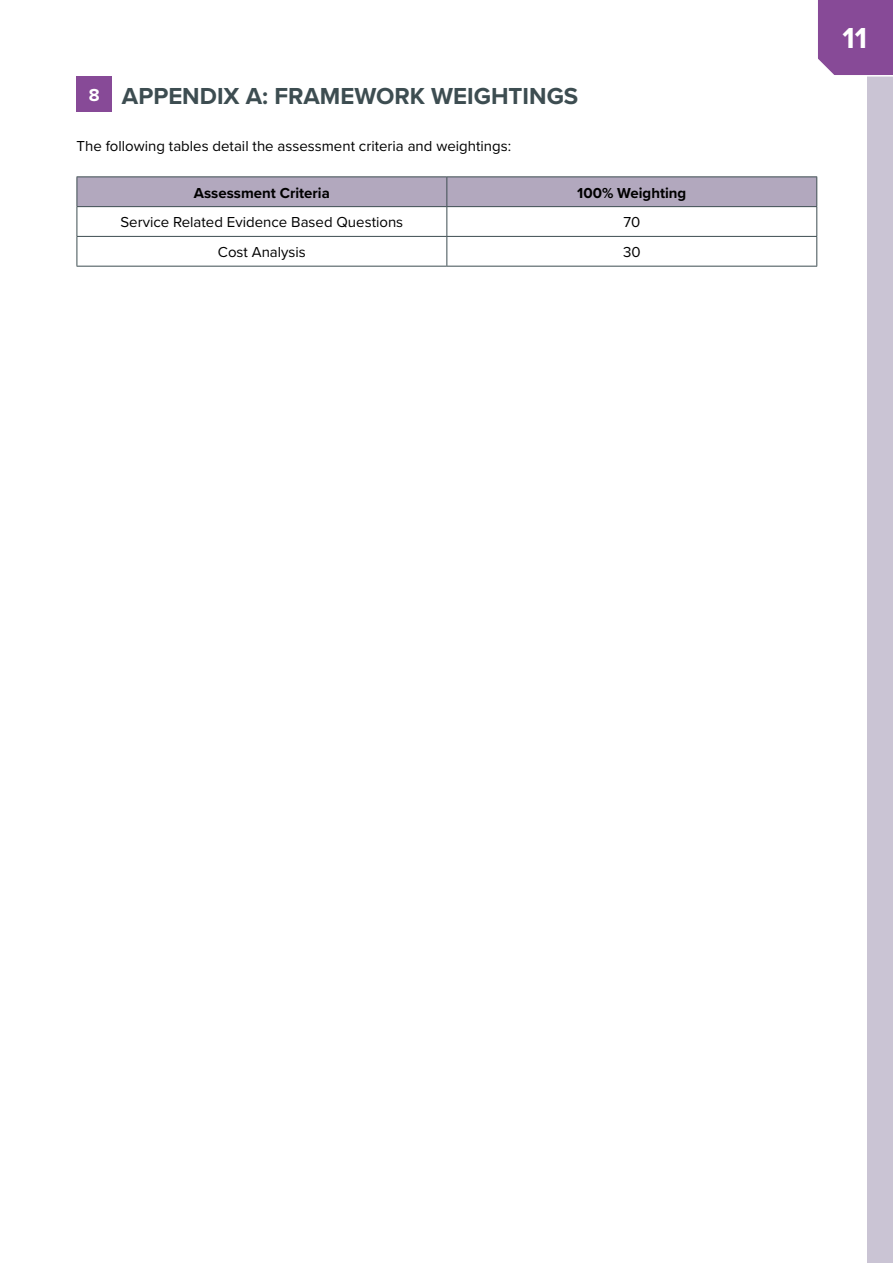
<style>
.page{position:relative;width:893px;height:1263px;background:#fff}
.page>*{position:absolute;margin:0;border:0;box-sizing:border-box;transform-origin:0 0}
.t1{font:700 30px "Proxima Nova";color:#fff}
.t2{font:700 24px "Proxima Nova";color:#3d4d51}
.t3{font:700 18px "Proxima Nova";color:#fff}
.t4{font:15px "Proxima Nova";color:#000}
.t5{font:700 15px "Proxima Nova";color:#000}
</style>
<div class="page">
<div style="left:867px;top:0;width:26px;height:1263px;background:#cac4d4"></div>
<div style="left:818px;top:0;width:75px;height:77px;background:#874a97"></div>
<div style="left:77px;top:77px;width:35px;height:35px;background:#874a97"></div>
<hr style="left:77px;top:176px;width:370px;height:1px;background:#3d4d51">
<hr style="left:447px;top:176px;width:370px;height:1px;background:#3d4d51">
<svg style="left:77px;top:177px;width:740px;height:89px"></svg>
<hr style="left:77px;top:266px;width:370px;height:1px;background:#3d4d51">
<hr style="left:447px;top:266px;width:370px;height:1px;background:#3d4d51">
<p class="t3" style="left:89px;top:82px;width:12px">8</p>
<h2 class="t2" style="left:122px;top:79px;width:458px">APPENDIX A: FRAMEWORK WEIGHTINGS</h2>
<p class="t4" style="left:77px;top:135px;width:436px">The following tables detail the assessment criteria and weightings:</p>
<p class="t5" style="left:194px;top:181px;width:138px">Assessment Criteria</p>
<p class="t5" style="left:577px;top:181px;width:111px">100% Weighting</p>
<p class="t4" style="left:120px;top:211px;width:284px">Service Related Evidence Based Questions</p>
<p class="t4" style="left:623px;top:211px;width:18px">70</p>
<p class="t4" style="left:218px;top:241px;width:90px">Cost Analysis</p>
<p class="t4" style="left:623px;top:241px;width:19px">30</p>
<h1 class="t1" style="left:842px;top:16px;width:26px">11</h1>
</div>
